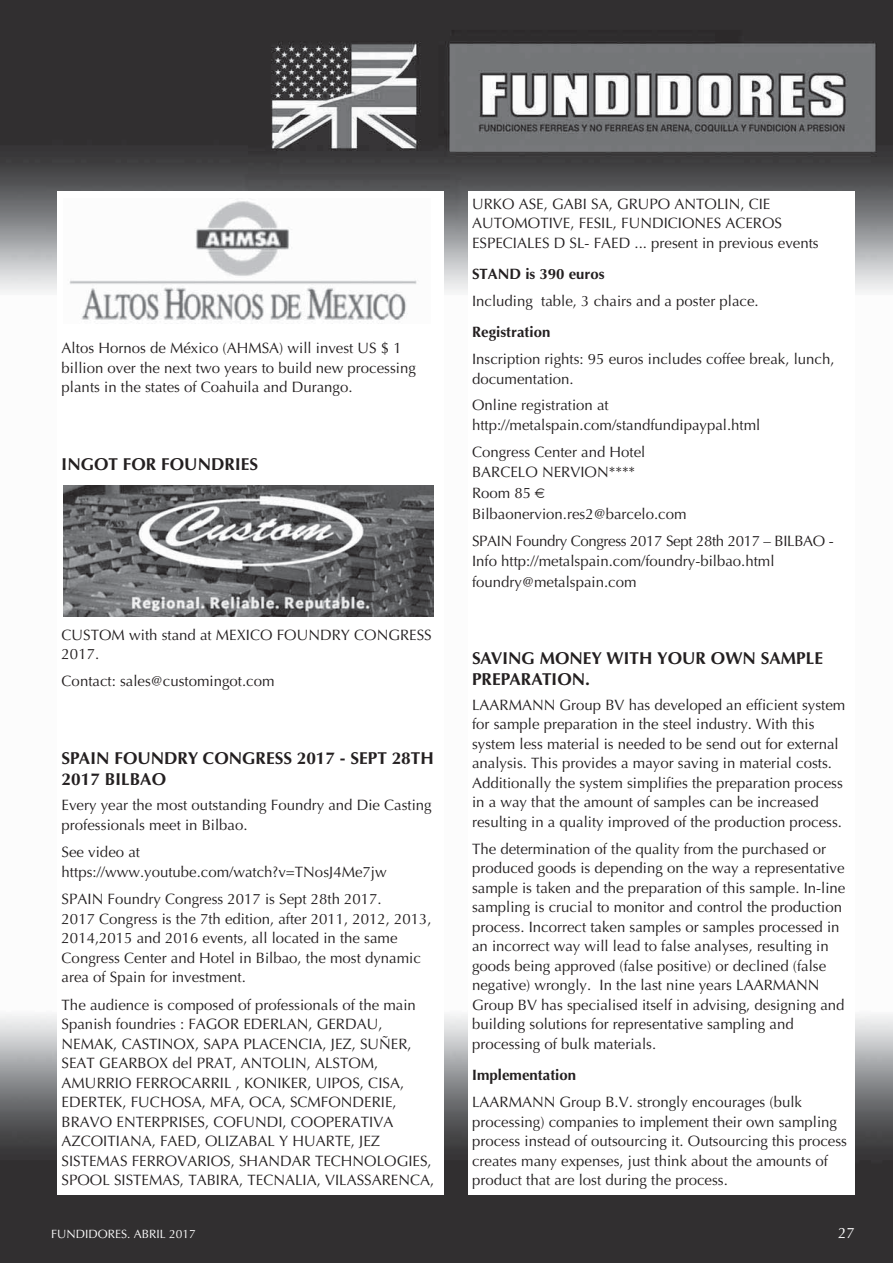
<style>
.page{position:relative;width:893px;height:1263px;background:#fff}
.page>*{position:absolute;margin:0;border:0;box-sizing:border-box;transform-origin:0 0}
.t1{font:700 17.25px/21px "Optima";color:#231f20}
.t2{font:15px/19.5px "Optima";color:#231f20}
.t3{font:700 15px "Optima";color:#231f20}
.t4{font:15px "Optima";color:#fff}
.t5{font:12px "Optima";color:#fff}
</style>
<div class="page">
<img style="left:1px;top:0;width:892px;height:1263px">
<div style="left:57px;top:191px;width:387px;height:1004px;background:#fff"></div>
<img style="left:69px;top:201px;width:348px;height:123px">
<img style="left:63px;top:485px;width:370px;height:132px">
<div style="left:468px;top:191px;width:386px;height:1004px;background:#fff"></div>
<p class="t2" style="left:62px;top:340px;width:356px">Altos Hornos de México (AHMSA) will invest US $ 1 billion over the next two years to build new processing plants in the states of Coahuila and Durango.</p>
<p class="t1" style="left:62px;top:455px;width:198px">INGOT FOR FOUNDRIES</p>
<p class="t2" style="left:62px;top:626px;width:372px">CUSTOM with stand at MEXICO FOUNDRY CONGRESS<br>2017.</p>
<p class="t2" style="left:62px;top:673px;width:214px">Contact: sales@customingot.com</p>
<p class="t1" style="left:62px;top:749px;width:374px">SPAIN FOUNDRY CONGRESS 2017 - SEPT 28TH<br>2017 BILBAO</p>
<p class="t2" style="left:62px;top:797px;width:372px">Every year the most outstanding Foundry and Die Casting professionals meet in Bilbao.</p>
<p class="t2" style="left:62px;top:844px;width:327px">See video at https://www.youtube.com/watch?v=TNosJ4Me7jw</p>
<p class="t2" style="left:62px;top:891px;width:372px">SPAIN Foundry Congress 2017 is Sept 28th 2017.<br>2017 Congress is the 7th edition, after 2011, 2012, 2013, 2014,2015 and 2016 events, all located in the same Congress Center and Hotel in Bilbao, the most dynamic area of Spain for investment.</p>
<p class="t2" style="left:62px;top:996px;width:374px">The audience is composed of professionals of the main Spanish foundries : FAGOR EDERLAN, GERDAU, NEMAK, CASTINOX, SAPA PLACENCIA, JEZ, SUÑER, SEAT GEARBOX del PRAT, ANTOLIN, ALSTOM, AMURRIO FERROCARRIL , KONIKER, UIPOS, CISA, EDERTEK, FUCHOSA, MFA, OCA, SCMFONDERIE, BRAVO ENTERPRISES, COFUNDI, COOPERATIVA AZCOITIANA, FAED, OLIZABAL Y HUARTE, JEZ SISTEMAS FERROVARIOS, SHANDAR TECHNOLOGIES, SPOOL SISTEMAS, TABIRA, TECNALIA, VILASSARENCA,</p>
<p class="t2" style="left:472px;top:195px;width:348px">URKO ASE, GABI SA, GRUPO ANTOLIN, CIE<br>AUTOMOTIVE, FESIL, FUNDICIONES ACEROS<br>ESPECIALES D SL- FAED ... present in previous events</p>
<p class="t3" style="left:472px;top:268px;width:134px">STAND is 390 euros</p>
<p class="t2" style="left:472px;top:292px;width:288px">Including table, 3 chairs and a poster place.</p>
<p class="t3" style="left:472px;top:326px;width:80px">Registration</p>
<p class="t2" style="left:472px;top:351px;width:364px">Inscription rights: 95 euros includes coffee break, lunch, documentation.</p>
<p class="t2" style="left:472px;top:397px;width:290px">Online registration at http://metalspain.com/standfundipaypal.html</p>
<p class="t2" style="left:472px;top:443px;width:216px;line-height:20.5px">Congress Center and Hotel<br>BARCELO NERVION****<br>Room 85<br>Bilbaonervion.res2@barcelo.com</p>
<p class="t2" style="left:472px;top:532px;width:363px;line-height:20.5px">SPAIN Foundry Congress 2017 Sept 28th 2017 – BILBAO -<br>Info http://metalspain.com/foundry-bilbao.html foundry@metalspain.com</p>
<p class="t1" style="left:472px;top:649px;width:353px">SAVING MONEY WITH YOUR OWN SAMPLE<br>PREPARATION.</p>
<p class="t2" style="left:472px;top:696px;width:375px">LAARMANN Group BV has developed an efficient system for sample preparation in the steel industry. With this system less material is needed to be send out for external analysis. This provides a mayor saving in material costs.<br>Additionally the system simplifies the preparation process in a way that the amount of samples can be increased resulting in a quality improved of the production process.</p>
<p class="t2" style="left:472px;top:840px;width:375px">The determination of the quality from the purchased or produced goods is depending on the way a representative sample is taken and the preparation of this sample. In-line sampling is crucial to monitor and control the production process. Incorrect taken samples or samples processed in an incorrect way will lead to false analyses, resulting in goods being approved (false positive) or declined (false negative) wrongly. In the last nine years LAARMANN Group BV has specialised itself in advising, designing and building solutions for representative sampling and processing of bulk materials.</p>
<p class="t3" style="left:472px;top:1069px;width:106px">Implementation</p>
<p class="t2" style="left:472px;top:1094px;width:377px">LAARMANN Group B.V. strongly encourages (bulk processing) companies to implement their own sampling process instead of outsourcing it. Outsourcing this process creates many expenses, just think about the amounts of product that are lost during the process.</p>
<p class="t5" style="left:51px;top:1229px;width:146px">FUNDIDORES. ABRIL 2017</p>
<p class="t4" style="left:838px;top:1227px;width:18px">27</p>
</div>
